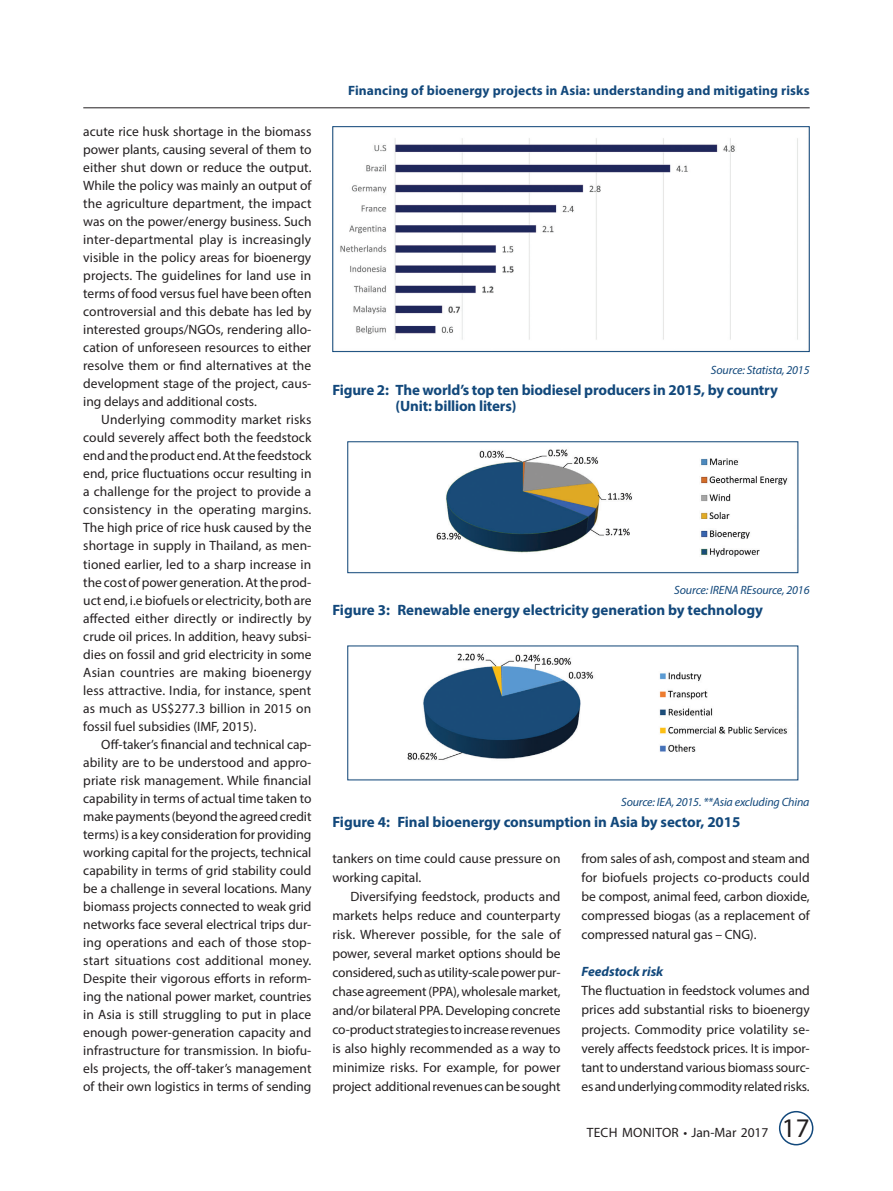
<style>
.page{position:relative;width:893px;height:1191px;background:#fff}
.page>*{position:absolute;margin:0;border:0;box-sizing:border-box;transform-origin:0 0}
.FC_NUM{font:700 15px/16.5px "Myriad Pro";letter-spacing:-.005em;color:#12487b}
.BT1{font:13.5px/18px "Myriad Pro";color:#231f20;text-align:justify}
.BT{font:13.5px/19px "Myriad Pro";letter-spacing:-.015em;color:#231f20;text-align:justify}
.t1{font:700 13.5px "Myriad Pro";letter-spacing:.01em;color:#12487b}
.RFH{font:13.5px "Myriad Pro";letter-spacing:.015em;color:#231f20}
.t2{font:italic 700 13.5px "Myriad Pro";letter-spacing:-.005em;color:#12487b}
.Tbl_Source{font:italic 12px "Myriad Pro";letter-spacing:-.015em;color:#12487b}
.s1{font-size:27px}
</style>
<div class="page">
<hr style="left:83px;top:107px;width:726px;height:1px;background:#231f20">
<div style="left:778px;top:1111px;width:35px;height:34px;border:2px solid #12487b;border-radius:50%"></div>
<img style="left:340px;top:138px;width:458px;height:202px">
<div style="left:332px;top:126px;width:477px;height:226px;border:1px solid #12487b"></div>
<img style="left:436px;top:449px;width:352px;height:108px">
<div style="left:347px;top:441px;width:451px;height:132px;border:1px solid #12487b"></div>
<img style="left:407px;top:653px;width:380px;height:107px">
<p class="BT1" style="left:83px;top:122px;width:230px">acute rice husk shortage in the biomass power plants, causing several of them to either shut down or reduce the output.<br>While the policy was mainly an output of the agriculture department, the impact was on the power/energy business. Such inter-departmental play is increasingly visible in the policy areas for bioenergy projects. The guidelines for land use in terms of food versus fuel have been often controversial and this debate has led by interested groups/NGOs, rendering allo&shy;cation of unforeseen resources to either resolve them or find alternatives at the development stage of the project, caus&shy;ing delays and additional costs.</p>
<p class="BT1" style="left:83px;top:410px;width:230px;text-indent:18px">Underlying commodity market risks could severely affect both the feedstock end and the product end. At the feedstock end, price fluctuations occur resulting in a challenge for the project to provide a consistency in the operating margins.<br>The high price of rice husk caused by the shortage in supply in Thailand, as men&shy;tioned earlier, led to a sharp increase in the cost of power generation. At the prod&shy;uct end, i.e biofuels or electricity, both are affected either directly or indirectly by crude oil prices. In addition, heavy subsi&shy;dies on fossil and grid electricity in some Asian countries are making bioenergy less attractive. India, for instance, spent as much as US$277.3 billion in 2015 on fossil fuel subsidies (IMF, 2015).</p>
<p class="BT1" style="left:83px;top:735px;width:230px;text-indent:18px">Off-taker’s financial and technical cap&shy;ability are to be understood and appro&shy;priate risk management. While financial capability in terms of actual time taken to make payments (beyond the agreed credit terms) is a key consideration for providing working capital for the projects, technical capability in terms of grid stability could be a challenge in several locations. Many biomass projects connected to weak grid networks face several electrical trips dur&shy;ing operations and each of those stop&shy;start situations cost additional money.<br>Despite their vigorous efforts in reform&shy;ing the national power market, countries in Asia is still struggling to put in place enough power-generation capacity and infrastructure for transmission. In biofu&shy;els projects, the off-taker’s management of their own logistics in terms of sending</p>
<p class="t1" style="left:348px;top:81px;width:463px">Financing of bioenergy projects in Asia: understanding and mitigating risks</p>
<p class="Tbl_Source" style="left:711px;top:362px;width:100px">Source: Statista, 2015</p>
<p class="FC_NUM" style="left:395px;top:381px;width:384px;text-indent:-63px">Figure 2: The world’s top ten biodiesel producers in 2015, by country (Unit: billion liters)</p>
<p class="Tbl_Source" style="left:674px;top:582px;width:137px">Source: IRENA REsource, 2016</p>
<p class="FC_NUM" style="left:332px;top:601px;width:432px">Figure 3: Renewable energy electricity generation by technology</p>
<p class="Tbl_Source" style="left:621px;top:794px;width:190px">Source: IEA, 2015. **Asia excluding China</p>
<p class="FC_NUM" style="left:332px;top:813px;width:409px">Figure 4: Final bioenergy consumption in Asia by sector, 2015</p>
<p class="BT1" style="left:332px;top:848px;width:229px;line-height:19px">tankers on time could cause pressure on working capital.</p>
<p class="BT1" style="left:332px;top:886px;width:230px;line-height:19px;text-indent:18px">Diversifying feedstock, products and markets helps reduce and counterparty risk. Wherever possible, for the sale of power, several market options should be considered, such as utility-scale power pur&shy;chase agreement (PPA), wholesale market, and/or bilateral PPA. Developing concrete co-product strategies to increase revenues is also highly recommended as a way to minimize risks. For example, for power project additional revenues can be sought</p>
<p class="BT1" style="left:581px;top:848px;width:230px;line-height:19px">from sales of ash, compost and steam and for biofuels projects co-products could be compost, animal feed, carbon dioxide, compressed biogas (as a replacement of compressed natural gas – CNG).</p>
<h3 class="t2" style="left:581px;top:963px;width:83px">Feedstock risk</h3>
<p class="BT" style="left:581px;top:981px;width:230px">The fluctuation in feedstock volumes and prices add substantial risks to bioenergy projects. Commodity price volatility se&shy;verely affects feedstock prices. It is impor&shy;tant to understand various biomass sourc&shy;es and underlying commodity related risks.</p>
<p class="RFH" style="left:586px;top:1124px;width:224px">TECH MONITOR • Jan-Mar 2017 <span class="s1">17</span></p>
</div>
